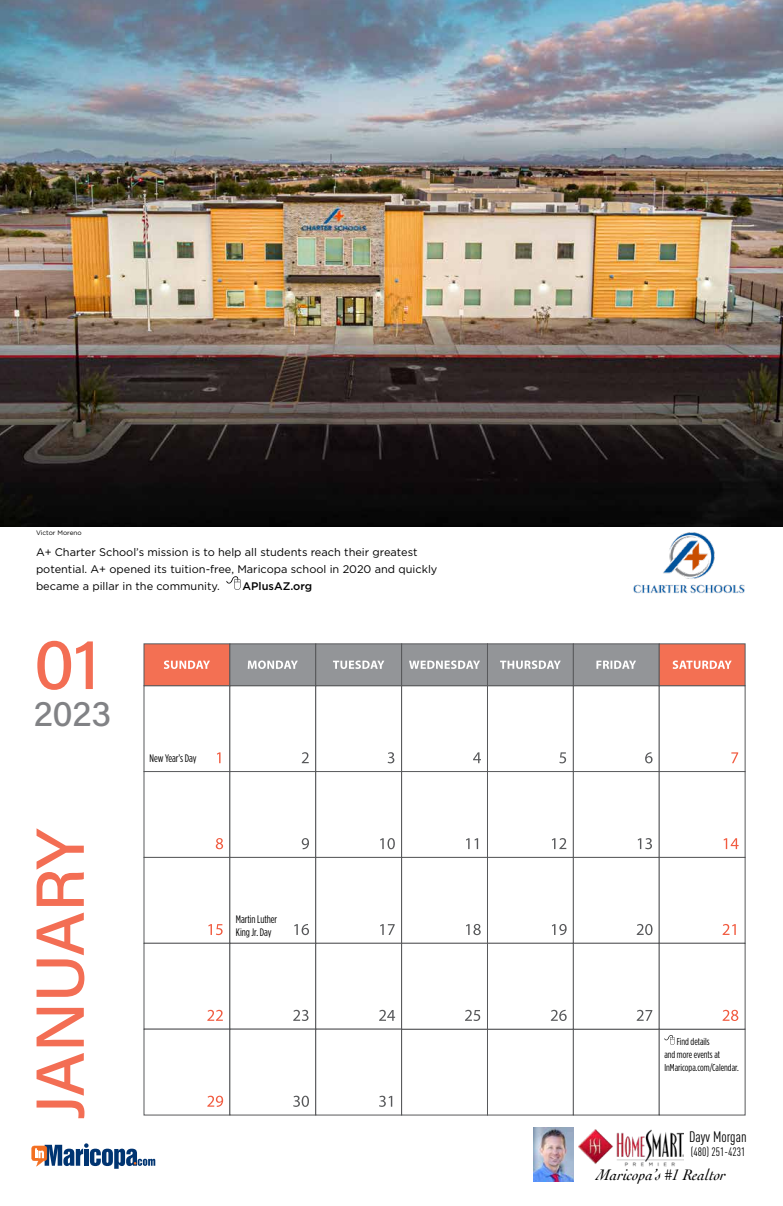
<style>
.page{position:relative;width:783px;height:1206px;background:#fff}
.page>*{position:absolute;margin:0;border:0;box-sizing:border-box;transform-origin:0 0}
.t1{font:500 72px "Acumin Pro";color:#f36e54}
.t2{font:500 68px "Acumin Pro";letter-spacing:-.015em;color:#f36e54}
.t3{font:500 36px "Acumin Pro";color:#818285}
.t4{font:italic 16px "Cochin";color:#000}
.t5{font:15px "DIN Cond";color:#000}
.t6{font:12px "DIN Cond";color:#000}
.t7{font:11px/17px "Gotham";color:#000}
.t8{font:500 11px "Gotham";color:#000}
.t9{font:10.9px/13.6px "Gotham Condensed";letter-spacing:-.005em;color:#000}
.t10{font:10px/13px "Gotham Condensed";color:#000}
.t11{font:6.5px "Gotham";color:#000}
</style>
<div class="page">
<div style="left:144px;top:685px;width:86px;height:87px;border:1px solid #58595b"></div>
<div style="left:144px;top:771px;width:86px;height:87px;border:1px solid #58595b"></div>
<div style="left:144px;top:857px;width:86px;height:87px;border:1px solid #58595b"></div>
<div style="left:144px;top:943px;width:86px;height:87px;border:1px solid #58595b"></div>
<div style="left:144px;top:1029px;width:86px;height:86px;border:1px solid #58595b"></div>
<div style="left:230px;top:771px;width:86px;height:87px;border:1px solid #58595b"></div>
<div style="left:230px;top:857px;width:86px;height:87px;border:1px solid #58595b"></div>
<div style="left:230px;top:943px;width:86px;height:87px;border:1px solid #58595b"></div>
<div style="left:315px;top:685px;width:87px;height:87px;border:1px solid #58595b"></div>
<div style="left:315px;top:771px;width:87px;height:87px;border:1px solid #58595b"></div>
<div style="left:315px;top:857px;width:87px;height:87px;border:1px solid #58595b"></div>
<div style="left:315px;top:943px;width:87px;height:87px;border:1px solid #58595b"></div>
<div style="left:315px;top:1029px;width:87px;height:86px;border:1px solid #58595b"></div>
<div style="left:401px;top:1029px;width:87px;height:86px;border:1px solid #58595b"></div>
<div style="left:487px;top:1029px;width:87px;height:86px;border:1px solid #58595b"></div>
<div style="left:573px;top:1029px;width:87px;height:86px;border:1px solid #58595b"></div>
<div style="left:401px;top:685px;width:87px;height:87px;border:1px solid #58595b"></div>
<div style="left:401px;top:771px;width:87px;height:87px;border:1px solid #58595b"></div>
<div style="left:401px;top:857px;width:87px;height:87px;border:1px solid #58595b"></div>
<div style="left:401px;top:943px;width:87px;height:87px;border:1px solid #58595b"></div>
<div style="left:487px;top:685px;width:87px;height:87px;border:1px solid #58595b"></div>
<div style="left:487px;top:771px;width:87px;height:87px;border:1px solid #58595b"></div>
<div style="left:487px;top:857px;width:87px;height:87px;border:1px solid #58595b"></div>
<div style="left:487px;top:943px;width:87px;height:87px;border:1px solid #58595b"></div>
<div style="left:573px;top:685px;width:87px;height:87px;border:1px solid #58595b"></div>
<div style="left:573px;top:771px;width:87px;height:87px;border:1px solid #58595b"></div>
<div style="left:573px;top:857px;width:87px;height:87px;border:1px solid #58595b"></div>
<div style="left:573px;top:943px;width:87px;height:87px;border:1px solid #58595b"></div>
<div style="left:659px;top:685px;width:86px;height:87px;border:1px solid #58595b"></div>
<div style="left:659px;top:771px;width:86px;height:87px;border:1px solid #58595b"></div>
<div style="left:659px;top:857px;width:86px;height:87px;border:1px solid #58595b"></div>
<div style="left:659px;top:943px;width:86px;height:87px;border:1px solid #58595b"></div>
<svg style="left:217px;top:752px;width:4px;height:11px"></svg>
<svg style="left:216px;top:838px;width:7px;height:11px"></svg>
<svg style="left:208px;top:924px;width:15px;height:11px"></svg>
<svg style="left:207px;top:1010px;width:16px;height:11px"></svg>
<svg style="left:207px;top:1096px;width:16px;height:11px"></svg>
<svg style="left:302px;top:752px;width:7px;height:11px"></svg>
<svg style="left:302px;top:838px;width:7px;height:11px"></svg>
<svg style="left:294px;top:924px;width:15px;height:11px"></svg>
<svg style="left:293px;top:1010px;width:16px;height:11px"></svg>
<svg style="left:293px;top:1096px;width:16px;height:11px"></svg>
<svg style="left:388px;top:752px;width:6px;height:11px"></svg>
<svg style="left:380px;top:838px;width:15px;height:11px"></svg>
<svg style="left:380px;top:924px;width:15px;height:11px"></svg>
<svg style="left:379px;top:1010px;width:16px;height:11px"></svg>
<svg style="left:379px;top:1096px;width:13px;height:11px"></svg>
<svg style="left:473px;top:752px;width:8px;height:11px"></svg>
<svg style="left:466px;top:838px;width:12px;height:11px"></svg>
<svg style="left:466px;top:924px;width:15px;height:11px"></svg>
<svg style="left:465px;top:1010px;width:15px;height:11px"></svg>
<svg style="left:559px;top:752px;width:7px;height:11px"></svg>
<svg style="left:552px;top:838px;width:14px;height:11px"></svg>
<svg style="left:552px;top:924px;width:15px;height:11px"></svg>
<svg style="left:551px;top:1010px;width:16px;height:11px"></svg>
<svg style="left:645px;top:752px;width:8px;height:11px"></svg>
<svg style="left:638px;top:838px;width:14px;height:11px"></svg>
<svg style="left:637px;top:924px;width:16px;height:11px"></svg>
<svg style="left:637px;top:1010px;width:15px;height:11px"></svg>
<svg style="left:731px;top:752px;width:7px;height:11px"></svg>
<svg style="left:724px;top:838px;width:15px;height:11px"></svg>
<svg style="left:723px;top:924px;width:13px;height:11px"></svg>
<svg style="left:723px;top:1010px;width:15px;height:11px"></svg>
<div style="left:144px;top:644px;width:86px;height:42px;background:#f37053"></div>
<div style="left:144px;top:644px;width:86px;height:42px;border:1px solid #58595b"></div>
<div style="left:230px;top:644px;width:86px;height:42px;background:#939598"></div>
<div style="left:230px;top:644px;width:86px;height:42px;border:1px solid #58595b"></div>
<div style="left:316px;top:644px;width:86px;height:42px;background:#939598"></div>
<div style="left:315px;top:644px;width:87px;height:42px;border:1px solid #58595b"></div>
<div style="left:402px;top:644px;width:85px;height:42px;background:#939598"></div>
<div style="left:401px;top:644px;width:87px;height:42px;border:1px solid #58595b"></div>
<div style="left:487px;top:644px;width:86px;height:42px;background:#939598"></div>
<div style="left:487px;top:644px;width:87px;height:42px;border:1px solid #58595b"></div>
<div style="left:573px;top:644px;width:86px;height:42px;background:#939598"></div>
<div style="left:573px;top:644px;width:87px;height:42px;border:1px solid #58595b"></div>
<div style="left:659px;top:644px;width:86px;height:42px;background:#f37053"></div>
<div style="left:659px;top:644px;width:86px;height:42px;border:1px solid #58595b"></div>
<svg style="left:164px;top:661px;width:46px;height:8px"></svg>
<svg style="left:248px;top:661px;width:50px;height:8px"></svg>
<svg style="left:333px;top:661px;width:51px;height:8px"></svg>
<svg style="left:409px;top:661px;width:71px;height:8px"></svg>
<svg style="left:500px;top:661px;width:61px;height:8px"></svg>
<svg style="left:596px;top:661px;width:40px;height:8px"></svg>
<svg style="left:673px;top:661px;width:59px;height:8px"></svg>
<svg style="left:226px;top:576px;width:14px;height:14px"></svg>
<svg style="left:32px;top:1143px;width:123px;height:26px"></svg>
<svg style="left:664px;top:1035px;width:11px;height:10px"></svg>
<img style="left:0;top:0;width:783px;height:526px">
<img style="left:633px;top:532px;width:112px;height:62px">
<img style="left:579px;top:1129px;width:104px;height:38px">
<img style="left:534px;top:1127px;width:40px;height:54px">
<p class="t11" style="left:36px;top:529px;width:47px">Victor Moreno</p>
<p class="t7" style="left:36px;top:543px;width:403px">A+ Charter School’s mission is to help all students reach their greatest potential. A+ opened its tuition-free, Maricopa school in 2020 and quickly became a pillar in the community.</p>
<p class="t8" style="left:243px;top:579px;width:71px">APlusAZ.org</p>
<h1 class="t1" style="left:34px;top:614px;width:67px">01</h1>
<h3 class="t3" style="left:34px;top:688px;width:79px">2023</h3>
<h2 class="t2" style="left:13px;top:1120px;width:294px;rotate:-90deg">JANUARY</h2>
<p class="t9" style="left:150px;top:752px;width:49px">New Year’s Day</p>
<p class="t9" style="left:236px;top:912px;width:43px">Martin Luther<br>King Jr. Day</p>
<p class="t10" style="left:664px;top:1035px;width:76px;text-indent:12px">Find details<br>and more events at<br>InMaricopa.com/Calendar.</p>
<h3 class="t5" style="left:689px;top:1128px;width:59px">Dayv Morgan</h3>
<p class="t6" style="left:691px;top:1145px;width:56px">(480) 251-4231</p>
<h3 class="t4" style="left:597px;top:1164px;width:131px">Maricopa’s #1 Realtor</h3>
</div>
